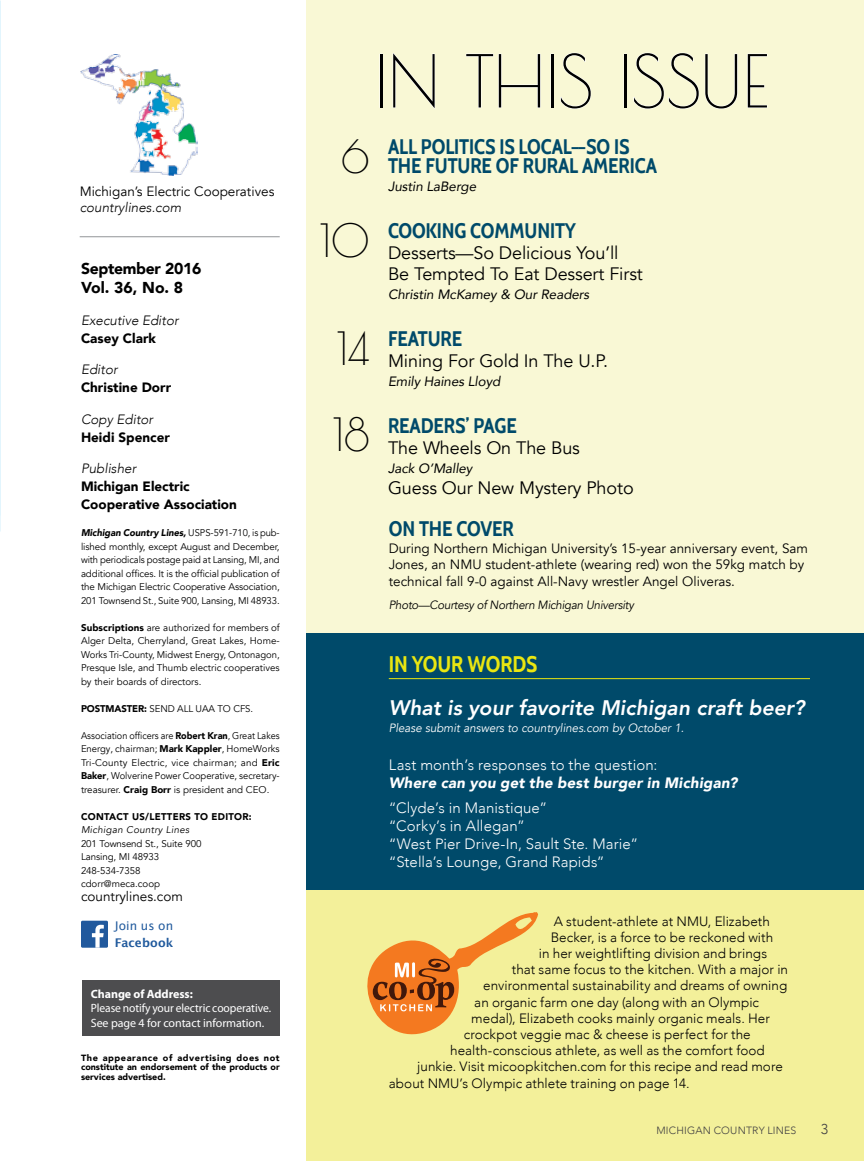
<style>
.page{position:relative;width:864px;height:1161px;background:#fff}
.page>*{position:absolute;margin:0;border:0;box-sizing:border-box;transform-origin:0 0}
.t1{font:71.25px "Poiret One";letter-spacing:-.01em;color:#000}
.t2{font:45px "Poiret One";color:#000}
.t3{font:700 22.5px "Cabin Condensed";letter-spacing:-.005em;color:#e9e611}
.t4{font:700 21px/18.6px "Cabin Condensed";letter-spacing:-.005em;color:#004a6a}
.t5{font:italic 800 21px "Avenir";color:#fff}
.t6{font:18px/21px "Avenir";letter-spacing:-.005em;color:#000}
.t7{font:900 15.75px/18.9px "Avenir";letter-spacing:-.02em;color:#000}
.t8{font:300 15px/18px "Avenir";letter-spacing:.01em;color:#fff}
.t9{font:italic 900 15px "Avenir";letter-spacing:.01em;color:#fff}
.t10{font:300 14.25px "Avenir";color:#414042}
.t11{font:300 13.5px "Avenir";letter-spacing:.005em;color:#000}
.t12{font:13.5px/16.5px "Avenir";color:#000}
.t13{font:900 13.5px/18px "Avenir";color:#000}
.t14{font:italic 13.5px "Avenir";letter-spacing:-.005em;color:#000}
.t15{font:italic 300 13.5px "Avenir";color:#000}
.t16{font:12px/14.4px "Myriad Pro";letter-spacing:-.005em;color:#fff;scale:.96 1}
.t17{font:italic 12px "Avenir";color:#fff;scale:.96 1}
.t18{font:italic 12px "Avenir";letter-spacing:-.02em;color:#000;scale:.96 1}
.t19{font:700 12px "Myriad Pro";letter-spacing:-.005em;color:#fff}
.t20{font:12px "Lucida Grande";letter-spacing:.01em;color:#215a9d}
.t21{font:700 12px "Lucida Grande";letter-spacing:.01em;color:#215a9d}
.t22{font:300 10.5px "Avenir";letter-spacing:.02em;color:#414042}
.t23{font:9.75px/13.5px "Avenir";letter-spacing:-.01em;color:#000;text-align:justify}
.t24{font:9.75px/13.5px "Avenir";letter-spacing:-.01em;color:#000;text-align:justify;scale:.96 1}
.t25{font:9.75px/13.5px "Avenir";letter-spacing:-.01em;color:#000;text-align:justify;scale:.94 1}
.t26{font:900 9.75px "Avenir";letter-spacing:.03em;color:#000}
.t27{font:italic 9.75px "Avenir";letter-spacing:.03em;color:#000}
.t28{font:900 9px/9.8px "Avenir";color:#000;text-align:justify}
.s1{font-weight:900;font-style:italic}
.s2{font-weight:900}
</style>
<div class="page">
<div style="left:306px;top:0;width:558px;height:1161px;background:#f9f8d5"></div>
<div style="left:307px;top:889px;width:557px;height:272px;background:#f3f09a"></div>
<div style="left:82px;top:980px;width:198px;height:55px;background:#4d4d4f"></div>
<img style="left:81px;top:54px;width:117px;height:122px">
<hr style="left:80px;top:236px;width:200px;height:1px;background:#939598">
<div style="left:380px;top:54px;width:2px;height:54px;border:1px solid #fff"></div>
<svg style="left:393px;top:53px;width:42px;height:56px"></svg>
<svg style="left:466px;top:54px;width:27px;height:54px"></svg>
<svg style="left:499px;top:54px;width:41px;height:54px"></svg>
<div style="left:551px;top:54px;width:3px;height:54px;border:1px solid #fff"></div>
<svg style="left:561px;top:53px;width:30px;height:56px"></svg>
<div style="left:624px;top:54px;width:3px;height:54px;border:1px solid #fff"></div>
<svg style="left:634px;top:53px;width:65px;height:56px"></svg>
<svg style="left:705px;top:54px;width:32px;height:55px"></svg>
<svg style="left:748px;top:54px;width:19px;height:54px"></svg>
<div style="left:81px;top:921px;width:27px;height:27px;background:#21599d"></div>
<svg style="left:92px;top:925px;width:12px;height:23px"></svg>
<img style="left:0;top:0;width:1px;height:531px">
<div style="left:307px;top:633px;width:557px;height:256px;background:#004a6a"></div>
<svg style="left:367px;top:912px;width:171px;height:123px"></svg>
<hr style="left:389px;top:678px;width:421px;height:1px;background:#e9e611">
<p class="t12" style="left:80px;top:183px;width:196px">Michigan’s Electric Cooperatives</p>
<p class="t15" style="left:80px;top:199px;width:103px">countrylines.com</p>
<p class="t7" style="left:81px;top:259px;width:122px">September 2016<br>Vol. 36, No. 8</p>
<p class="t15" style="left:81px;top:312px;width:99px">Executive Editor</p>
<p class="t13" style="left:81px;top:329px;width:77px">Casey Clark</p>
<p class="t15" style="left:81px;top:362px;width:38px">Editor</p>
<p class="t13" style="left:81px;top:378px;width:92px">Christine Dorr</p>
<p class="t15" style="left:81px;top:411px;width:74px">Copy Editor</p>
<p class="t13" style="left:81px;top:428px;width:91px">Heidi Spencer</p>
<p class="t15" style="left:81px;top:461px;width:57px">Publisher</p>
<p class="t13" style="left:81px;top:477px;width:157px">Michigan Electric<br>Cooperative Association</p>
<p class="t24" style="left:81px;top:526px;width:209px"><span class="s1">Michigan Country Lines,</span> USPS-591-710, is pub&shy;lished monthly, except August and December, with periodicals postage paid at Lansing, MI, and additional offices. It is the official publication of the Michigan Electric Cooperative Association, 201 Townsend St., Suite 900, Lansing, MI 48933.</p>
<p class="t23" style="left:81px;top:621px;width:200px"><span class="s2">Subscriptions</span> are authorized for members of Alger Delta, Cherryland, Great Lakes, Home-Works Tri-County, Midwest Energy, Ontonagon, Presque Isle, and Thumb electric cooperatives by their boards of directors.</p>
<p class="t23" style="left:81px;top:702px;width:174px"><span class="s2">POSTMASTER:</span> SEND ALL UAA TO CFS.</p>
<p class="t25" style="left:81px;top:729px;width:213px">Association officers are <span class="s2">Robert Kran</span>, Great Lakes Energy, chairman; <span class="s2">Mark Kappler</span>, HomeWorks Tri-County Electric, vice chairman; and <span class="s2">Eric Baker</span>, Wolverine Power Cooperative, secretary&shy;treasurer. <span class="s2">Craig Borr</span> is president and CEO.</p>
<p class="t26" style="left:81px;top:808px;width:172px">CONTACT US/LETTERS TO EDITOR:</p>
<p class="t27" style="left:81px;top:824px;width:110px">Michigan Country Lines</p>
<p class="t23" style="left:81px;top:837px;width:122px;text-align:left">201 Townsend St., Suite 900<br>Lansing, MI 48933<br>248-534-7358 cdorr@meca.coop</p>
<p class="t12" style="left:81px;top:888px;width:104px">countrylines.com</p>
<p class="t20" style="left:115px;top:919px;width:60px">Join us on</p>
<p class="t21" style="left:115px;top:933px;width:60px">Facebook</p>
<p class="t19" style="left:91px;top:986px;width:104px">Change of Address:</p>
<p class="t16" style="left:91px;top:1001px;width:189px">Please notify your electric cooperative.<br>See page 4 for contact information.</p>
<p class="t28" style="left:81px;top:1052px;width:200px">The appearance of advertising does not constitute an endorsement of the products or services advertised.</p>
<h1 class="t1" style="left:374px;top:39px;width:396px">IN THIS ISSUE</h1>
<h2 class="t2" style="left:341px;top:130px;width:30px">6</h2>
<h3 class="t4" style="left:388px;top:137px;width:270px">ALL POLITICS IS LOCAL––SO IS<br>THE FUTURE OF RURAL AMERICA</h3>
<p class="t14" style="left:388px;top:178px;width:90px">Justin LaBerge</p>
<h2 class="t2" style="left:320px;top:214px;width:51px">10</h2>
<h3 class="t4" style="left:388px;top:222px;width:189px">COOKING COMMUNITY</h3>
<h3 class="t6" style="left:388px;top:243px;width:256px">Desserts—So Delicious You’ll<br>Be Tempted To Eat Dessert First</h3>
<p class="t14" style="left:388px;top:286px;width:203px">Christin McKamey &amp; Our Readers</p>
<h2 class="t2" style="left:337px;top:321px;width:34px">14</h2>
<h3 class="t4" style="left:388px;top:329px;width:76px">FEATURE</h3>
<h3 class="t6" style="left:388px;top:351px;width:222px">Mining For Gold In The U.P.</h3>
<p class="t14" style="left:388px;top:373px;width:114px">Emily Haines Lloyd</p>
<h2 class="t2" style="left:333px;top:408px;width:38px">18</h2>
<h3 class="t4" style="left:388px;top:416px;width:130px">READERS’ PAGE</h3>
<h3 class="t6" style="left:388px;top:438px;width:193px">The Wheels On The Bus</h3>
<p class="t14" style="left:388px;top:460px;width:86px">Jack O’Malley</p>
<h3 class="t6" style="left:388px;top:477px;width:247px">Guess Our New Mystery Photo</h3>
<h3 class="t4" style="left:389px;top:519px;width:127px">ON THE COVER</h3>
<p class="t12" style="left:389px;top:540px;width:421px">During Northern Michigan University’s 15-year anniversary event, Sam<br>Jones, an NMU student-athlete (wearing red) won the 59kg match by technical fall 9-0 against All-Navy wrestler Angel Oliveras.</p>
<p class="t18" style="left:389px;top:598px;width:257px">Photo—Courtesy of Northern Michigan University</p>
<h3 class="t3" style="left:389px;top:650px;width:150px">IN YOUR WORDS</h3>
<h3 class="t5" style="left:389px;top:695px;width:417px">What is your favorite Michigan craft beer?</h3>
<p class="t17" style="left:389px;top:720px;width:309px">Please submit answers to countrylines.com by October 1.</p>
<p class="t8" style="left:389px;top:756px;width:270px">Last month’s responses to the question:</p>
<p class="t9" style="left:389px;top:770px;width:350px">Where can you get the best burger in Michigan?</p>
<p class="t8" style="left:389px;top:798px;width:251px">“Clyde’s in Manistique”<br>“Corky’s in Allegan”<br>“West Pier Drive-In, Sault Ste. Marie” “Stella’s Lounge, Grand Rapids”</p>
<p class="t11" style="left:554px;top:913px;width:218px">A student-athlete at NMU, Elizabeth</p>
<p class="t11" style="left:551px;top:929px;width:224px">Becker, is a force to be reckoned with</p>
<p class="t11" style="left:539px;top:945px;width:230px">in her weightlifting division and brings</p>
<p class="t11" style="left:512px;top:962px;width:278px">that same focus to the kitchen. With a major in</p>
<p class="t11" style="left:483px;top:978px;width:305px">environmental sustainability and dreams of owning</p>
<p class="t11" style="left:474px;top:994px;width:286px">an organic farm one day (along with an Olympic</p>
<p class="t11" style="left:471px;top:1010px;width:300px">medal), Elizabeth cooks mainly organic meals. Her</p>
<p class="t11" style="left:464px;top:1026px;width:289px">crockpot veggie mac &amp; cheese is perfect for the</p>
<p class="t11" style="left:450px;top:1043px;width:316px">health-conscious athlete, as well as the comfort food</p>
<p class="t11" style="left:417px;top:1059px;width:367px">junkie. Visit micoopkitchen.com for this recipe and read more</p>
<p class="t11" style="left:389px;top:1075px;width:302px">about NMU’s Olympic athlete training on page 14.</p>
<p class="t22" style="left:656px;top:1124px;width:142px">MICHIGAN COUNTRY LINES</p>
<p class="t10" style="left:821px;top:1121px;width:9px">3</p>
</div>
